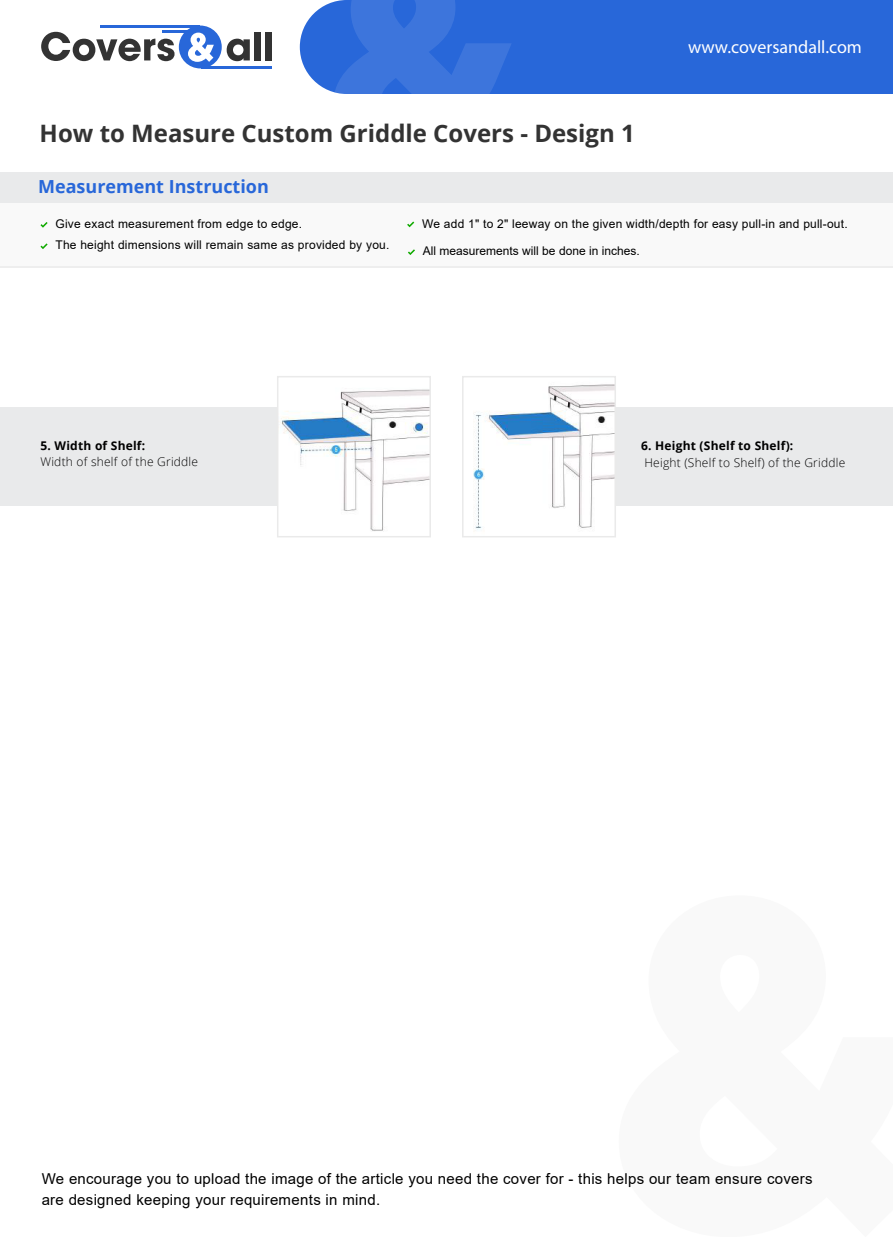
<style>
.page{position:relative;width:893px;height:1237px;background:#fff}
.page>*{position:absolute;margin:0;border:0;box-sizing:border-box;transform-origin:0 0}
.t1{font:700 24px "Open Sans";color:#333}
.t2{font:700 18px "Open Sans";color:#2867d9}
.t3{font:18px "Myriad Pro";color:#fff}
.t4{font:15px/21px "Arial";letter-spacing:.02em;color:#000}
.t5{font:12px "Arial";letter-spacing:.015em;color:#000}
.t6{font:300 12px "Open Sans";letter-spacing:.02em;color:#000}
.t7{font:700 12px "Open Sans";letter-spacing:.02em;color:#000}
</style>
<div class="page">
<img style="left:280px;top:389px;width:148px;height:142px">
<div style="left:0;top:408px;width:278px;height:98px;background:#e9eaeb"></div>
<div style="left:600px;top:408px;width:293px;height:98px;background:#e9eaeb"></div>
<img style="left:474px;top:384px;width:139px;height:146px">
<div style="left:300px;top:0;width:593px;height:94px;background:#2867d9"></div>
<svg style="left:333px;top:0;width:179px;height:94px;background:#356fda"></svg>
<svg style="left:41px;top:32px;width:134px;height:29px"></svg>
<svg style="left:227px;top:39px;width:23px;height:22px"></svg>
<div style="left:254px;top:32px;width:7px;height:28px;background:#333"></div>
<div style="left:265px;top:32px;width:7px;height:28px;background:#333"></div>
<hr style="left:101px;top:26px;width:99px;height:2px;background:#2867d9">
<hr style="left:162px;top:31px;width:38px;height:2px;background:#2867d9">
<hr style="left:201px;top:66px;width:71px;height:2px;background:#2867d9">
<div style="left:179px;top:26px;width:43px;height:42px;background:#2867d9;border-radius:50%"></div>
<svg style="left:188px;top:33px;width:26px;height:29px"></svg>
<div style="left:0;top:172px;width:893px;height:31px;background:#e9eaeb"></div>
<div style="left:0;top:203px;width:893px;height:64px;background:#f9f9f9"></div>
<svg style="left:407px;top:221px;width:7px;height:6px"></svg>
<svg style="left:40px;top:222px;width:8px;height:6px"></svg>
<svg style="left:40px;top:243px;width:8px;height:6px"></svg>
<hr style="left:0;top:266px;width:893px;height:2px;background:#eaeaea">
<svg style="left:408px;top:249px;width:7px;height:6px"></svg>
<div style="left:462px;top:376px;width:154px;height:161px;border:2px solid #eaeaea"></div>
<div style="left:277px;top:376px;width:154px;height:161px;border:2px solid #eaeaea"></div>
<h2 class="t3" style="left:688px;top:36px;width:175px">www.coversandall.com</h2>
<h1 class="t1" style="left:40px;top:116px;width:597px">How to Measure Custom Griddle Covers - Design 1</h1>
<h2 class="t2" style="left:38px;top:173px;width:232px">Measurement Instruction</h2>
<p class="t5" style="left:55px;top:215px;width:248px">Give exact measurement from edge to edge.</p>
<p class="t5" style="left:422px;top:215px;width:427px">We add 1" to 2" leeway on the given width/depth for easy pull-in and pull-out.</p>
<p class="t5" style="left:55px;top:237px;width:336px">The height dimensions will remain same as provided by you.</p>
<p class="t5" style="left:423px;top:243px;width:218px">All measurements will be done in inches.</p>
<p class="t7" style="left:40px;top:437px;width:106px">5. Width of Shelf:</p>
<p class="t6" style="left:40px;top:454px;width:159px">Width of shelf of the Griddle</p>
<p class="t7" style="left:641px;top:438px;width:154px">6. Height (Shelf to Shelf):</p>
<p class="t6" style="left:644px;top:454px;width:202px">Height (Shelf to Shelf) of the Griddle</p>
<p class="t4" style="left:42px;top:1168px;width:772px">We encourage you to upload the image of the article you need the cover for - this helps our team ensure covers are designed keeping your requirements in mind.</p>
</div>
